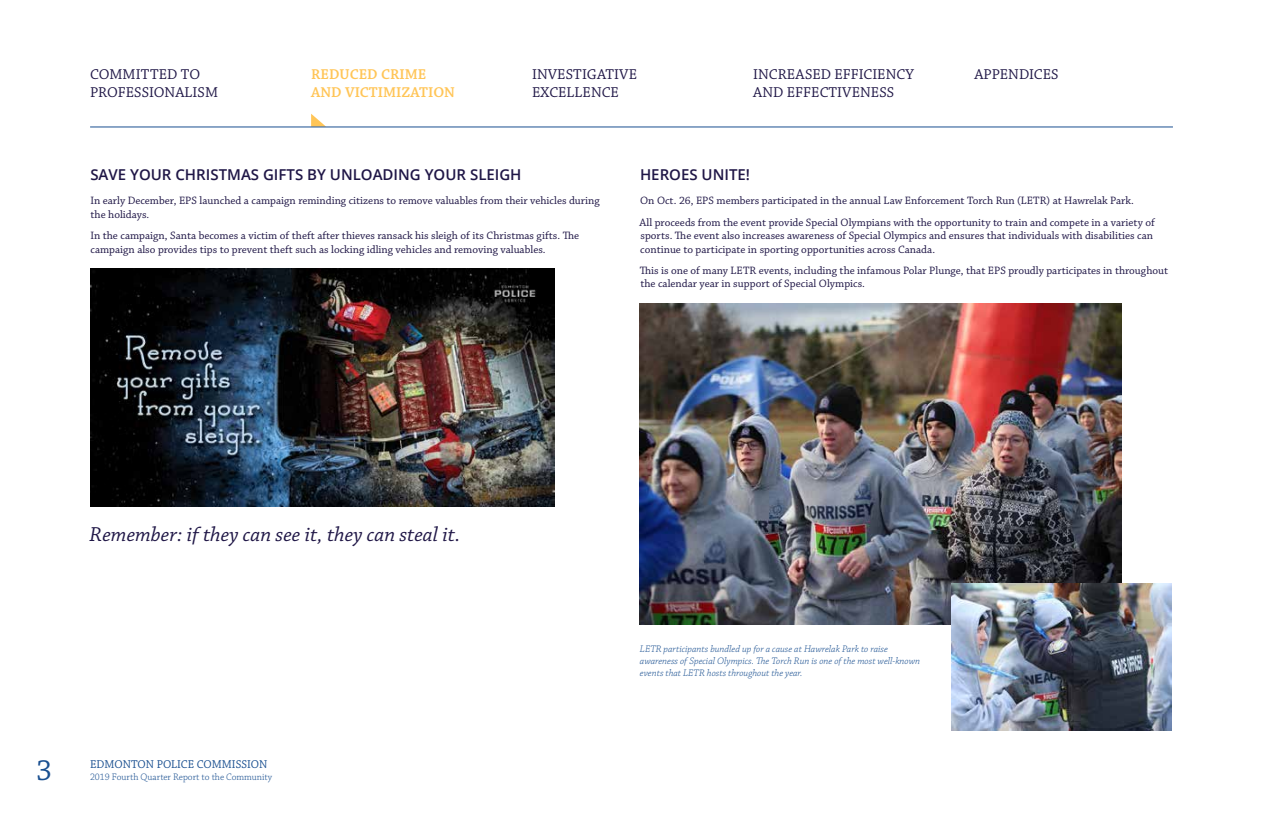
<style>
.page{position:relative;width:1263px;height:825px;background:#fff}
.page>*{position:absolute;margin:0;border:0;box-sizing:border-box;transform-origin:0 0}
.t1{font:30.75px "Chaparral Pro";color:#194f90;scale:.96 1}
.t2{font:italic 21.25px "Chaparral Pro";color:#1f1646}
.t3{font:15px/18px "Chaparral Pro";letter-spacing:.005em;color:#1f1646}
.t4{font:600 15px "Open Sans";color:#1f1646}
.t5{font:600 15px/18px "Chaparral Pro";color:#ffc557}
.t6{font:12px "Chaparral Pro";color:#194f90;scale:.96 1}
.t7{font:11.25px/13.5px "Chaparral Pro";color:#1f1646}
.t8{font:italic 300 10px/12px "Chaparral Pro";color:#194f90}
.t9{font:300 10px "Chaparral Pro";color:#194f90}
</style>
<div class="page">
<svg style="left:311px;top:114px;width:15px;height:13px"></svg>
<hr style="left:90px;top:127px;width:1082px;height:1px;background:#194f90">
<img style="left:91px;top:269px;width:463px;height:237px">
<img style="left:640px;top:304px;width:481px;height:320px">
<img style="left:951px;top:583px;width:220px;height:147px">
<h3 class="t3" style="left:90px;top:65px;width:129px">COMMITTED TO<br>PROFESSIONALISM</h3>
<h3 class="t5" style="left:311px;top:65px;width:145px">REDUCED CRIME<br>AND VICTIMIZATION</h3>
<h3 class="t3" style="left:532px;top:65px;width:106px">INVESTIGATIVE<br>EXCELLENCE</h3>
<h3 class="t3" style="left:753px;top:66px;width:162px">INCREASED EFFICIENCY</h3>
<h3 class="t3" style="left:974px;top:66px;width:86px">APPENDICES</h3>
<h3 class="t3" style="left:753px;top:84px;width:142px">AND EFFECTIVENESS</h3>
<h3 class="t4" style="left:90px;top:164px;width:433px">SAVE YOUR CHRISTMAS GIFTS BY UNLOADING YOUR SLEIGH</h3>
<p class="t7" style="left:90px;top:195px;width:511px">In early December, EPS launched a campaign reminding citizens to remove valuables from their vehicles during the holidays.</p>
<p class="t7" style="left:90px;top:229px;width:490px">In the campaign, Santa becomes a victim of theft after thieves ransack his sleigh of its Christmas gifts. The campaign also provides tips to prevent theft such as locking idling vehicles and removing valuables.</p>
<h3 class="t4" style="left:640px;top:164px;width:111px">HEROES UNITE!</h3>
<p class="t7" style="left:639px;top:191px;width:517px;line-height:21.1px">On Oct. 26, EPS members participated in the annual Law Enforcement Torch Run (LETR) at Hawrelak Park.<br>All proceeds from the event provide Special Olympians with the opportunity to train and compete in a variety of</p>
<p class="t7" style="left:640px;top:229px;width:514px">sports. The event also increases awareness of Special Olympics and ensures that individuals with disabilities can continue to participate in sporting opportunities across Canada.</p>
<p class="t7" style="left:640px;top:264px;width:530px">This is one of many LETR events, including the infamous Polar Plunge, that EPS proudly participates in throughout the calendar year in support of Special Olympics.</p>
<h2 class="t2" style="left:89px;top:522px;width:372px">Remember: if they can see it, they can steal it.</h2>
<h1 class="t1" style="left:36px;top:753px;width:18px">3</h1>
<p class="t6" style="left:90px;top:758px;width:186px">EDMONTON POLICE COMMISSION</p>
<p class="t9" style="left:90px;top:771px;width:184px">2019 Fourth Quarter Report to the Community</p>
<p class="t8" style="left:640px;top:644px;width:282px">LETR participants bundled up for a cause at Hawrelak Park to raise awareness of Special Olympics. The Torch Run is one of the most well-known events that LETR hosts throughout the year.</p>
</div>
